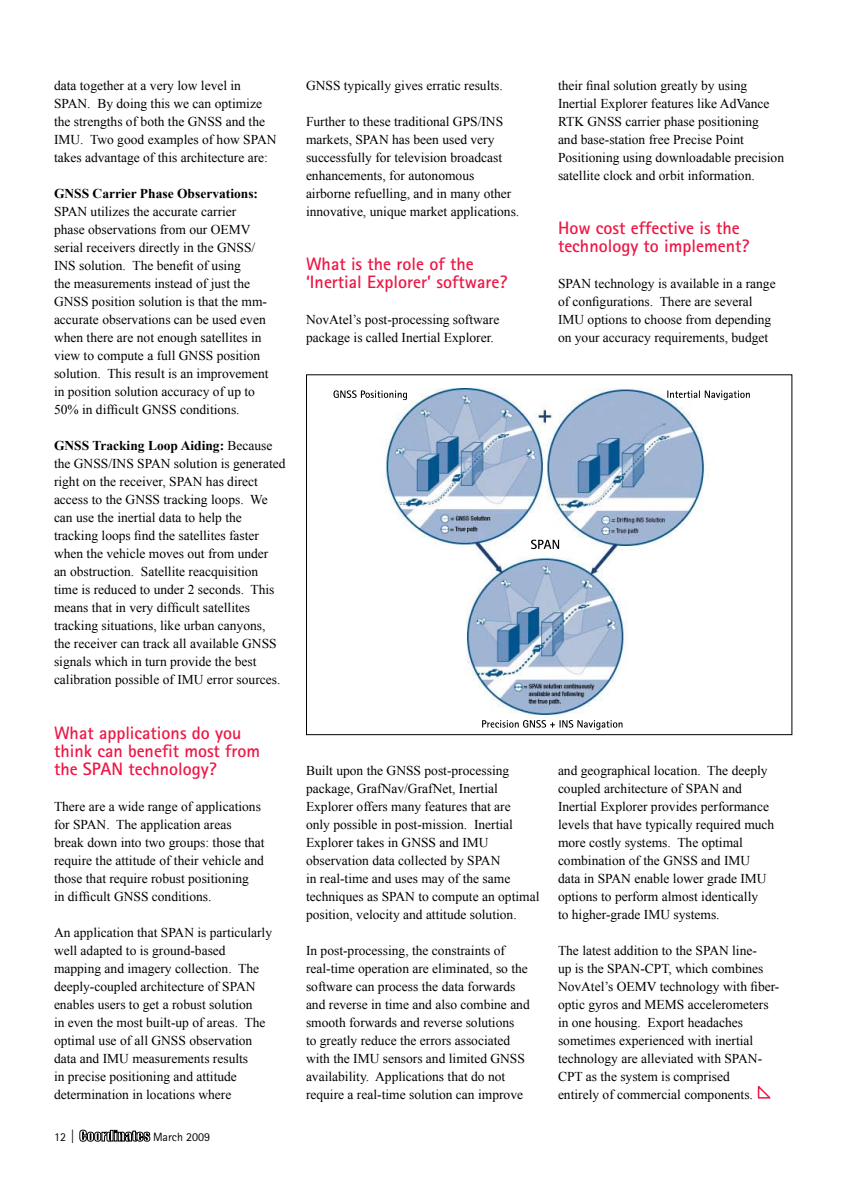
<style>
.page{position:relative;width:846px;height:1178px;background:#fff}
.page>*{position:absolute;margin:0;border:0;box-sizing:border-box;transform-origin:0 0}
.t1{font:700 18px/18px "Rotis Sans Serif";color:#ed1846}
.t2{font:13.5px/18px "Times New Roman";color:#000}
.t3{font:700 13.5px "Times New Roman";color:#000}
.t4{font:12px "Rotis Sans Serif";color:#000}
.s1{font-weight:700}
.s2{font-weight:300;font-size:15px}
</style>
<div class="page">
<svg style="left:79px;top:1129px;width:71px;height:12px"></svg>
<svg style="left:757px;top:1086px;width:14px;height:13px"></svg>
<img style="left:385px;top:388px;width:341px;height:330px">
<svg style="left:482px;top:720px;width:141px;height:9px"></svg>
<svg style="left:667px;top:390px;width:83px;height:10px"></svg>
<svg style="left:531px;top:539px;width:28px;height:10px"></svg>
<svg style="left:333px;top:390px;width:74px;height:10px"></svg>
<p class="t2" style="left:54px;top:76px;width:224px">data together at a very low level in SPAN. By doing this we can optimize the strengths of both the GNSS and the IMU. Two good examples of how SPAN takes advantage of this architecture are:</p>
<p class="t3" style="left:54px;top:184px;width:206px">GNSS Carrier Phase Observations:</p>
<p class="t2" style="left:54px;top:202px;width:216px">SPAN utilizes the accurate carrier phase observations from our OEMV serial receivers directly in the GNSS/ INS solution. The benefit of using<br>the measurements instead of just the GNSS position solution is that the mm&shy;accurate observations can be used even when there are not enough satellites in view to compute a full GNSS position solution. This result is an improvement in position solution accuracy of up to 50% in difficult GNSS conditions.</p>
<p class="t2" style="left:54px;top:436px;width:233px"><span class="s1">GNSS Tracking Loop Aiding:</span> Because the GNSS/INS SPAN solution is generated right on the receiver, SPAN has direct access to the GNSS tracking loops. We can use the inertial data to help the tracking loops find the satellites faster when the vehicle moves out from under<br>an obstruction. Satellite reacquisition time is reduced to under 2 seconds. This means that in very difficult satellites tracking situations, like urban canyons,<br>the receiver can track all available GNSS signals which in turn provide the best calibration possible of IMU error sources.</p>
<h1 class="t1" style="left:54px;top:723px;width:208px">What applications do you think can benefit most from the SPAN technology?</h1>
<p class="t2" style="left:54px;top:796px;width:212px">There are a wide range of applications for SPAN. The application areas break down into two groups: those that require the attitude of their vehicle and those that require robust positioning<br>in difficult GNSS conditions.</p>
<p class="t2" style="left:54px;top:922px;width:220px">An application that SPAN is particularly well adapted to is ground-based mapping and imagery collection. The deeply-coupled architecture of SPAN enables users to get a robust solution<br>in even the most built-up of areas. The optimal use of all GNSS observation data and IMU measurements results<br>in precise positioning and attitude determination in locations where</p>
<p class="t4" style="left:54px;top:1129px;width:23px">12 <span class="s2">|</span></p>
<p class="t4" style="left:153px;top:1129px;width:59px">March 2009</p>
<p class="t2" style="left:306px;top:76px;width:198px">GNSS typically gives erratic results.</p>
<p class="t2" style="left:306px;top:112px;width:215px">Further to these traditional GPS/INS markets, SPAN has been used very successfully for television broadcast enhancements, for autonomous airborne refuelling, and in many other innovative, unique market applications.</p>
<h1 class="t1" style="left:306px;top:255px;width:203px">What is the role of the<br>‘I nertial Explorer’ software?</h1>
<p class="t2" style="left:306px;top:310px;width:195px">NovAtel’s post-processing software package is called Inertial Explorer.</p>
<p class="t2" style="left:558px;top:76px;width:228px">their final solution greatly by using Inertial Explorer features like AdVance RTK GNSS carrier phase positioning<br>and base-station free Precise Point Positioning using downloadable precision satellite clock and orbit information.</p>
<h1 class="t1" style="left:558px;top:219px;width:193px">How cost effective is the technology to implement?</h1>
<p class="t2" style="left:558px;top:274px;width:219px">SPAN technology is available in a range of configurations. There are several IMU options to choose from depending on your accuracy requirements, budget</p>
<p class="t2" style="left:306px;top:760px;width:235px">Built upon the GNSS post-processing package, GrafNav/GrafNet, Inertial Explorer offers many features that are<br>only possible in post-mission. Inertial Explorer takes in GNSS and IMU observation data collected by SPAN<br>in real-time and uses may of the same techniques as SPAN to compute an optimal position, velocity and attitude solution.</p>
<p class="t2" style="left:306px;top:940px;width:225px">In post-processing, the constraints of real-time operation are eliminated, so the software can process the data forwards and reverse in time and also combine and smooth forwards and reverse solutions<br>to greatly reduce the errors associated with the IMU sensors and limited GNSS availability. Applications that do not require a real-time solution can improve</p>
<p class="t2" style="left:558px;top:760px;width:218px">and geographical location. The deeply coupled architecture of SPAN and Inertial Explorer provides performance levels that have typically required much more costly systems. The optimal combination of the GNSS and IMU data in SPAN enable lower grade IMU options to perform almost identically<br>to higher-grade IMU systems.</p>
<p class="t2" style="left:558px;top:940px;width:223px">The latest addition to the SPAN line-<br>up is the SPAN-CPT, which combines NovAtel’s OEMV technology with fiber&shy;optic gyros and MEMS accelerometers in one housing. Export headaches sometimes experienced with inertial technology are alleviated with SPAN-CPT as the system is comprised<br>entirely of commercial components.</p>
</div>
